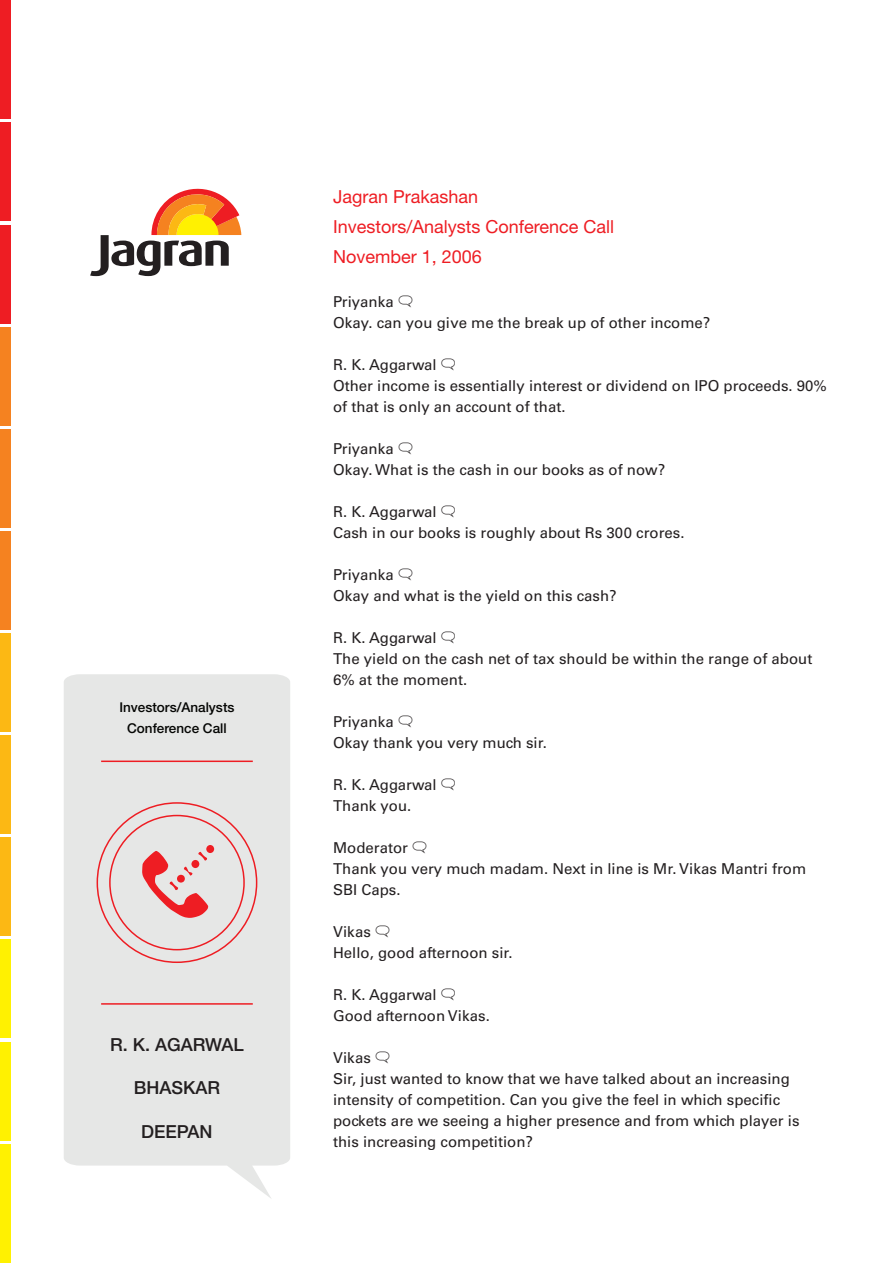
<style>
.page{position:relative;width:893px;height:1263px;background:#fff}
.page>*{position:absolute;margin:0;border:0;box-sizing:border-box;transform-origin:0 0}
.t1{font:18px/30px "Helvetica Neue";color:#ee1d23}
.t2{font:500 18px "Helvetica Neue";color:#231f20}
.t3{font:15px/21px "Univers LT Std";color:#231f20}
.t4{font:500 13.5px/21px "Helvetica Neue";color:#040503;text-align:center}
.s1{font-family:"Talk Balloons"}
</style>
<div class="page">
<svg style="left:64px;top:674px;width:226px;height:524px;fill:#e6e7e6"></svg>
<hr style="left:101px;top:1003px;width:152px;height:2px;background:#ee1d23">
<hr style="left:101px;top:760px;width:152px;height:2px;background:#ee1d23">
<svg style="left:142px;top:845px;width:72px;height:73px"></svg>
<div style="left:0;top:327px;width:11px;height:98px;background:#f58220"></div>
<div style="left:0;top:429px;width:11px;height:98px;background:#f58220"></div>
<div style="left:0;top:531px;width:11px;height:99px;background:#f58220"></div>
<div style="left:0;top:0;width:11px;height:119px;background:#ee1d23"></div>
<div style="left:0;top:123px;width:11px;height:98px;background:#ee1d23"></div>
<div style="left:0;top:225px;width:11px;height:98px;background:#ee1d23"></div>
<div style="left:0;top:633px;width:11px;height:99px;background:#fcb814"></div>
<div style="left:0;top:735px;width:11px;height:99px;background:#fcb814"></div>
<div style="left:0;top:838px;width:11px;height:98px;background:#fcb814"></div>
<div style="left:0;top:940px;width:11px;height:98px;background:#fff101"></div>
<div style="left:0;top:1042px;width:11px;height:98px;background:#fff101"></div>
<div style="left:0;top:1144px;width:11px;height:119px;background:#fff101"></div>
<svg style="left:90px;top:188px;width:151px;height:88px"></svg>
<p class="t4" style="left:119px;top:696px;width:117px">Investors/Analysts<br>Conference Call</p>
<p class="t2" style="left:110px;top:1034px;width:135px">R. K. AGARWAL</p>
<p class="t2" style="left:134px;top:1077px;width:88px">BHASKAR</p>
<p class="t2" style="left:141px;top:1120px;width:73px">DEEPAN</p>
<p class="t1" style="left:333px;top:181px;width:282px">Jagran Prakashan<br>Investors/Analysts Conference Call<br>November 1, 2006</p>
<p class="t3" style="left:333px;top:291px;width:379px">Priyanka <span class="s1">L<br></span>Okay. can you give me the break up of other income?</p>
<p class="t3" style="left:333px;top:354px;width:495px">R. K. Aggarwal <span class="s1">L<br></span>Other income is essentially interest or dividend on IPO proceeds. 90% of that is only an account of that.</p>
<p class="t3" style="left:333px;top:438px;width:334px">Priyanka <span class="s1">L<br></span>Okay. What is the cash in our books as of now?</p>
<p class="t3" style="left:333px;top:501px;width:353px">R. K. Aggarwal <span class="s1">L<br></span>Cash in our books is roughly about Rs 300 crores.</p>
<p class="t3" style="left:333px;top:564px;width:285px">Priyanka <span class="s1">L<br></span>Okay and what is the yield on this cash?</p>
<p class="t3" style="left:333px;top:627px;width:481px">R. K. Aggarwal <span class="s1">L<br></span>The yield on the cash net of tax should be within the range of about<br>6% at the moment.</p>
<p class="t3" style="left:333px;top:711px;width:215px">Priyanka <span class="s1">L<br></span>Okay thank you very much sir.</p>
<p class="t3" style="left:333px;top:774px;width:124px">R. K. Aggarwal <span class="s1">L<br></span>Thank you.</p>
<p class="t3" style="left:333px;top:837px;width:475px">Moderator <span class="s1">L<br></span>Thank you very much madam. Next in line is Mr. Vikas Mantri from<br>SBI Caps.</p>
<p class="t3" style="left:333px;top:921px;width:181px">Vikas <span class="s1">L<br></span>Hello, good afternoon sir.</p>
<p class="t3" style="left:333px;top:984px;width:158px">R. K. Aggarwal <span class="s1">L<br></span>Good afternoon Vikas.</p>
<p class="t3" style="left:333px;top:1047px;width:468px">Vikas <span class="s1">L<br></span>Sir, just wanted to know that we have talked about an increasing intensity of competition. Can you give the feel in which specific pockets are we seeing a higher presence and from which player is this increasing competition?</p>
</div>
